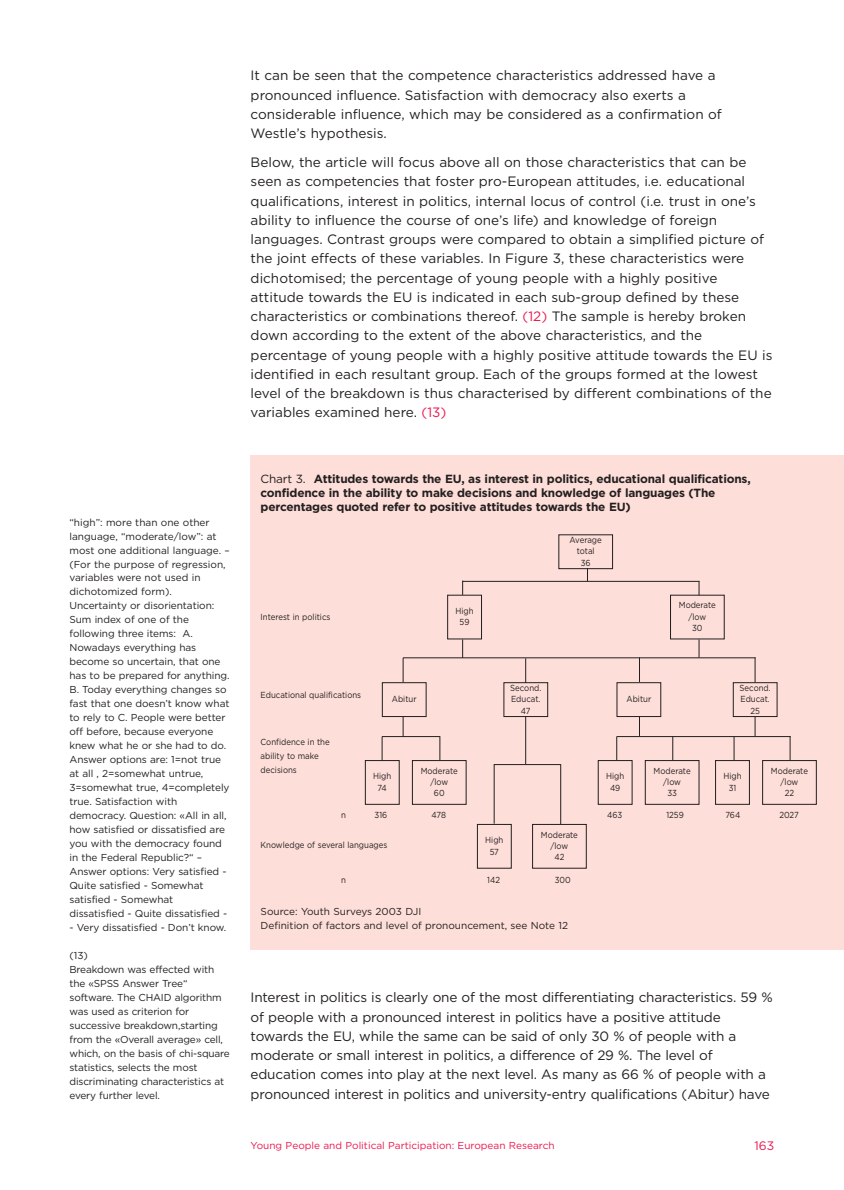
<style>
.page{position:relative;width:844px;height:1190px;background:#fff}
.page>*{position:absolute;margin:0;border:0;box-sizing:border-box;transform-origin:0 0}
.t1{font:13.65px/19.2px "Gotham";color:#231f20}
.t2{font:12.25px "Gotham";color:#ed174f}
.t3{font:700 11.9px/14px "Gotham";letter-spacing:-.015em;color:#231f20}
.t4{font:10.15px/14px "Gotham";letter-spacing:-.01em;color:#231f20}
.t5{font:10.15px "Gotham";color:#ed174f}
.t6{font:8.75px/11.4px "Gotham";color:#231f20;text-align:center;scale:.9 1}
.s1{color:#ed174f}
.s2{font-weight:400}
</style>
<div class="page">
<div style="left:251px;top:456px;width:592px;height:494px;background:#fdded8"></div>
<div style="left:365px;top:760px;width:34px;height:45px;border:1px solid #231f20"></div>
<div style="left:412px;top:760px;width:54px;height:45px;border:1px solid #231f20"></div>
<div style="left:597px;top:760px;width:35px;height:45px;border:1px solid #231f20"></div>
<div style="left:644px;top:760px;width:55px;height:45px;border:1px solid #231f20"></div>
<div style="left:715px;top:760px;width:34px;height:45px;border:1px solid #231f20"></div>
<div style="left:762px;top:760px;width:54px;height:45px;border:1px solid #231f20"></div>
<div style="left:477px;top:824px;width:34px;height:45px;border:1px solid #231f20"></div>
<div style="left:532px;top:824px;width:54px;height:45px;border:1px solid #231f20"></div>
<div style="left:382px;top:682px;width:44px;height:35px;border:1px solid #231f20"></div>
<div style="left:503px;top:682px;width:45px;height:35px;border:1px solid #231f20"></div>
<div style="left:616px;top:682px;width:45px;height:35px;border:1px solid #231f20"></div>
<div style="left:732px;top:682px;width:45px;height:35px;border:1px solid #231f20"></div>
<div style="left:447px;top:595px;width:35px;height:44px;border:1px solid #231f20"></div>
<div style="left:558px;top:534px;width:55px;height:35px;border:1px solid #231f20"></div>
<svg style="left:462px;top:582px;width:1px;height:13px"></svg>
<svg style="left:698px;top:582px;width:1px;height:13px"></svg>
<svg style="left:462px;top:639px;width:1px;height:18px"></svg>
<svg style="left:587px;top:568px;width:1px;height:13px"></svg>
<svg style="left:698px;top:639px;width:1px;height:18px"></svg>
<svg style="left:754px;top:658px;width:1px;height:24px"></svg>
<svg style="left:639px;top:658px;width:1px;height:24px"></svg>
<svg style="left:525px;top:658px;width:1px;height:25px"></svg>
<svg style="left:402px;top:658px;width:1px;height:24px"></svg>
<svg style="left:754px;top:716px;width:1px;height:20px"></svg>
<svg style="left:639px;top:716px;width:1px;height:20px"></svg>
<hr style="left:525px;top:716px;width:1px;height:48px;background:#231f20">
<svg style="left:402px;top:716px;width:1px;height:20px"></svg>
<svg style="left:381px;top:737px;width:1px;height:24px"></svg>
<svg style="left:439px;top:737px;width:1px;height:23px"></svg>
<svg style="left:616px;top:737px;width:1px;height:23px"></svg>
<svg style="left:672px;top:737px;width:1px;height:23px"></svg>
<svg style="left:733px;top:737px;width:1px;height:23px"></svg>
<svg style="left:789px;top:737px;width:1px;height:24px"></svg>
<hr style="left:560px;top:764px;width:1px;height:60px;background:#231f20">
<hr style="left:493px;top:764px;width:1px;height:60px;background:#231f20">
<hr style="left:403px;top:657px;width:352px;height:1px;background:#231f20">
<hr style="left:382px;top:736px;width:58px;height:1px;background:#231f20">
<hr style="left:616px;top:736px;width:174px;height:1px;background:#231f20">
<hr style="left:462px;top:581px;width:237px;height:1px;background:#231f20">
<hr style="left:494px;top:764px;width:67px;height:1px;background:#231f20">
<p class="t1" style="left:251px;top:67px;width:472px">It can be seen that the competence characteristics addressed have a pronounced influence. Satisfaction with democracy also exerts a considerable influence, which may be considered as a confirmation of Westle’s hypothesis.</p>
<p class="t1" style="left:251px;top:154px;width:523px">Below, the article will focus above all on those characteristics that can be seen as competencies that foster pro-European attitudes, i.e. educational qualifications, interest in politics, internal locus of control (i.e. trust in one’s ability to influence the course of one’s life) and knowledge of foreign languages. Contrast groups were compared to obtain a simplified picture of the joint effects of these variables. In Figure 3, these characteristics were dichotomised; the percentage of young people with a highly positive attitude towards the EU is indicated in each sub-group defined by these characteristics or combinations thereof. <span class="s1">(12)</span> The sample is hereby broken down according to the extent of the above characteristics, and the percentage of young people with a highly positive attitude towards the EU is identified in each resultant group. Each of the groups formed at the lowest level of the breakdown is thus characterised by different combinations of the variables examined here. <span class="s1">(13)</span></p>
<p class="t4" style="left:69px;top:516px;width:162px">“high”: more than one other language, “moderate/low”: at most one additional language. – (For the purpose of regression, variables were not used in dichotomized form).<br>Uncertainty or disorientation:<br>Sum index of one of the following three items: A.<br>Nowadays everything has become so uncertain, that one has to be prepared for anything.<br>B. Today everything changes so fast that one doesn’t know what to rely to C. People were better off before, because everyone knew what he or she had to do.<br>Answer options are: 1=not true at all , 2=somewhat untrue,<br>3=somewhat true, 4=completely true. Satisfaction with democracy. Question: «All in all, how satisfied or dissatisfied are you with the democracy found in the Federal Republic?“ –<br>Answer options: Very satisfied -<br>Quite satisfied - Somewhat satisfied - Somewhat dissatisfied - Quite dissatisfied -</p>
<p class="t4" style="left:69px;top:921px;width:158px">- Very dissatisfied - Don’t know.</p>
<p class="t4" style="left:69px;top:949px;width:162px">(13)<br>Breakdown was effected with the «SPSS Answer Tree“ software. The CHAID algorithm was used as criterion for successive breakdown,starting from the «Overall average» cell, which, on the basis of chi-square statistics, selects the most discriminating characteristics at every further level.</p>
<p class="t3" style="left:260px;top:473px;width:491px"><span class="s2">Chart 3.</span> Attitudes towards the EU, as interest in politics, educational qualifications, confidence in the ability to make decisions and knowledge of languages (The percentages quoted refer to positive attitudes towards the EU)</p>
<p class="t6" style="left:260px;top:611px;width:79px">Interest in politics</p>
<p class="t6" style="left:455px;top:606px;width:22px">High<br>59</p>
<p class="t6" style="left:569px;top:535px;width:37px">Average total<br>36</p>
<p class="t6" style="left:678px;top:600px;width:43px">Moderate /low<br>30</p>
<p class="t6" style="left:260px;top:689px;width:113px">Educational qualifications</p>
<p class="t6" style="left:260px;top:736px;width:78px;line-height:14px;text-align:left">Confidence in the ability to make decisions</p>
<p class="t6" style="left:392px;top:694px;width:29px">Abitur</p>
<p class="t6" style="left:510px;top:683px;width:36px">Second.<br>Educat.<br>47</p>
<p class="t6" style="left:626px;top:694px;width:29px">Abitur</p>
<p class="t6" style="left:739px;top:683px;width:36px">Second.<br>Educat.<br>25</p>
<p class="t6" style="left:373px;top:771px;width:22px">High<br>74</p>
<p class="t6" style="left:420px;top:766px;width:43px">Moderate /low<br>60</p>
<p class="t6" style="left:606px;top:771px;width:22px">High<br>49</p>
<p class="t6" style="left:653px;top:766px;width:43px">Moderate /low<br>33</p>
<p class="t6" style="left:723px;top:771px;width:22px">High<br>31</p>
<p class="t6" style="left:770px;top:766px;width:43px">Moderate /low<br>22</p>
<p class="t6" style="left:341px;top:810px;width:7px">n</p>
<p class="t6" style="left:374px;top:810px;width:16px">316</p>
<p class="t6" style="left:431px;top:810px;width:18px">478</p>
<p class="t6" style="left:607px;top:810px;width:18px">463</p>
<p class="t6" style="left:666px;top:810px;width:21px">1259</p>
<p class="t6" style="left:725px;top:810px;width:18px">764</p>
<p class="t6" style="left:779px;top:810px;width:23px">2027</p>
<p class="t6" style="left:260px;top:840px;width:142px">Knowledge of several languages</p>
<p class="t6" style="left:341px;top:875px;width:7px">n</p>
<p class="t6" style="left:485px;top:835px;width:22px">High<br>57</p>
<p class="t6" style="left:541px;top:829px;width:43px">Moderate /low<br>42</p>
<p class="t6" style="left:487px;top:875px;width:16px">142</p>
<p class="t6" style="left:554px;top:875px;width:19px">300</p>
<p class="t4" style="left:260px;top:905px;width:309px">Source: Youth Surveys 2003 DJI<br>Definition of factors and level of pronouncement, see Note 12</p>
<p class="t1" style="left:251px;top:989px;width:523px">Interest in politics is clearly one of the most differentiating characteristics. 59 % of people with a pronounced interest in politics have a positive attitude towards the EU, while the same can be said of only 30 % of people with a moderate or small interest in politics, a difference of 29 %. The level of education comes into play at the next level. As many as 66 % of people with a pronounced interest in politics and university-entry qualifications (Abitur) have</p>
<p class="t5" style="left:251px;top:1142px;width:305px">Young People and Political Participation: European Research</p>
<p class="t2" style="left:754px;top:1141px;width:21px">163</p>
</div>
